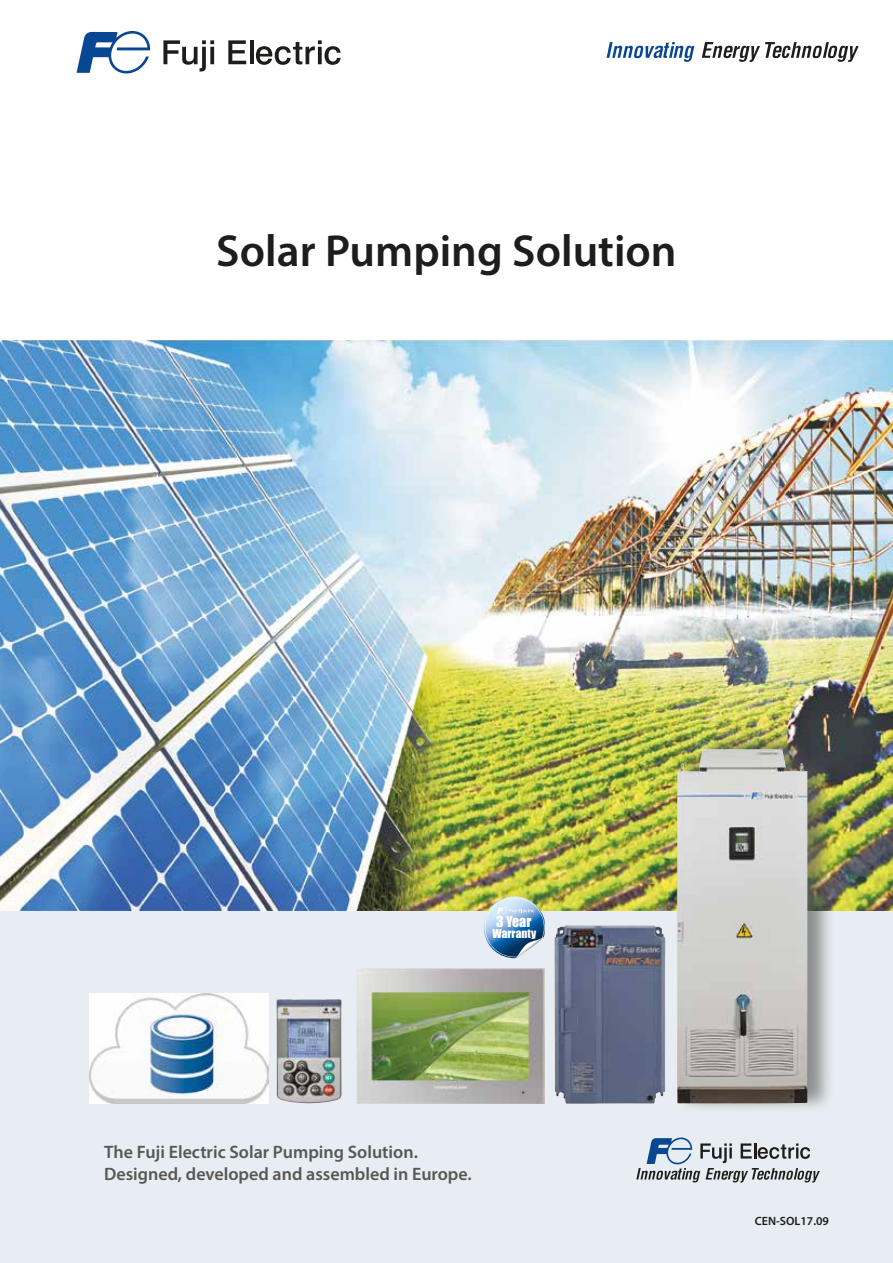
<style>
.page{position:relative;width:893px;height:1263px;background:#fff}
.page>*{position:absolute;margin:0;border:0;box-sizing:border-box;transform-origin:0 0}
.t1{font:600 45px "Myriad Pro";color:#1d1d1b}
.t2{font:600 18px/21.6px "Myriad Pro";color:#575756}
.t3{font:14.1px "Impact";color:#fff}
.t4{font:600 12px "Myriad Pro";color:#1d1d1b}
.t5{font:11.4px "Impact";color:#fff}
</style>
<div class="page">
<div style="left:0;top:910px;width:893px;height:353px;background:#e7edf2"></div>
<svg style="left:77px;top:31px;width:74px;height:42px"></svg>
<svg style="left:163px;top:40px;width:51px;height:31px"></svg>
<svg style="left:210px;top:47px;width:4px;height:17px"></svg>
<svg style="left:228px;top:40px;width:18px;height:24px"></svg>
<hr style="left:250px;top:40px;width:4px;height:24px;background:#1d1d1b">
<svg style="left:256px;top:40px;width:85px;height:25px"></svg>
<svg style="left:607px;top:42px;width:87px;height:20px"></svg>
<svg style="left:702px;top:42px;width:157px;height:20px"></svg>
<img style="left:0;top:340px;width:893px;height:571px">
<img style="left:356px;top:968px;width:189px;height:136px">
<img style="left:554px;top:925px;width:111px;height:179px">
<img style="left:90px;top:993px;width:179px;height:110px">
<div style="left:676px;top:731px;width:158px;height:382px;background:#575756;opacity:.63"></div>
<img style="left:677px;top:749px;width:62px;height:354px">
<img style="left:276px;top:999px;width:66px;height:104px">
<img style="left:484px;top:896px;width:61px;height:62px">
<svg style="left:636px;top:1137px;width:184px;height:45px"></svg>
<h1 class="t1" style="left:216px;top:222px;width:462px">Solar Pumping Solution</h1>
<p class="t3" style="left:496px;top:911px;width:37px">3 Year</p>
<p class="t5" style="left:492px;top:925px;width:45px">Warranty</p>
<p class="t2" style="left:104px;top:1140px;width:369px">The Fuji Electric Solar Pumping Solution.<br>Designed, developed and assembled in Europe.</p>
<p class="t4" style="left:755px;top:1213px;width:76px">CEN-SOL17.09</p>
</div>
